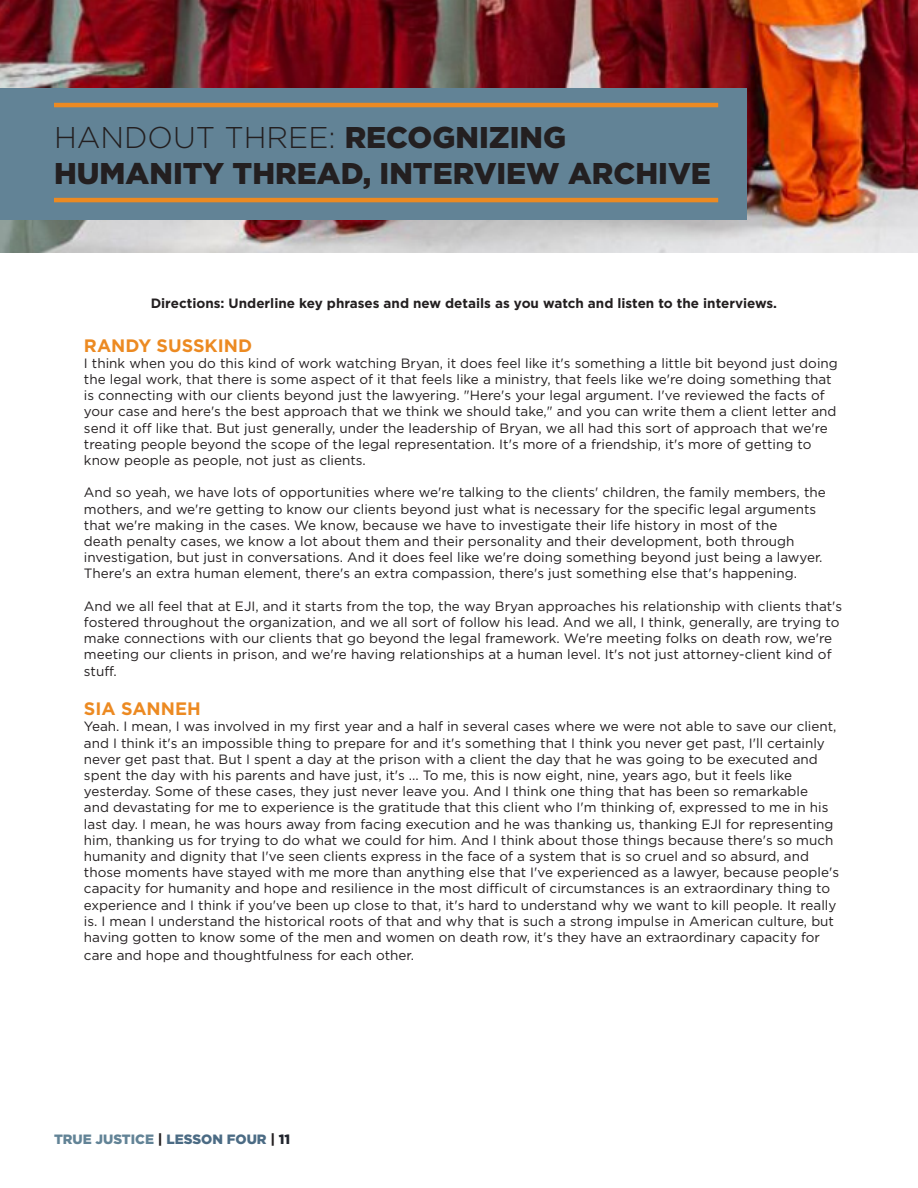
<style>
.page{position:relative;width:918px;height:1188px;background:#fff}
.page>*{position:absolute;margin:0;border:0;box-sizing:border-box;transform-origin:0 0}
.t1{font:900 30px/36px "Gotham";color:#231f20}
.t2{font:700 18px "Gotham";color:#ec8a22}
.t3{font:13.5px/16.2px "Gotham";color:#231f20}
.t4{font:700 13.5px "Gotham";color:#231f20}
.t5{font:900 13.5px "Gotham";color:#628396}
.s1{font-weight:300}
.s2{color:#231f20}
.s3{color:#4b6b84}
.s4{color:#20242d}
</style>
<div class="page">
<img style="left:0;top:0;width:918px;height:253px">
<div style="left:0;top:88px;width:746px;height:132px;background:#628396"></div>
<hr style="left:54px;top:198px;width:664px;height:4px;background:#ec8a22">
<hr style="left:54px;top:103px;width:664px;height:4px;background:#ec8a22">
<h1 class="t1" style="left:54px;top:118px;width:658px"><span class="s1">HANDOUT THREE:</span> RECOGNIZING<br>HUMANITY THREAD, INTERVIEW ARCHIVE</h1>
<p class="t4" style="left:151px;top:296px;width:628px">Directions: Underline key phrases and new details as you watch and listen to the interviews.</p>
<h2 class="t2" style="left:84px;top:335px;width:170px">RANDY SUSSKIND</h2>
<p class="t3" style="left:84px;top:355px;width:755px">I think when you do this kind of work watching Bryan, it does feel like it's something a little bit beyond just doing the legal work, that there is some aspect of it that feels like a ministry, that feels like we're doing something that is connecting with our clients beyond just the lawyering. "Here's your legal argument. I've reviewed the facts of your case and here's the best approach that we think we should take," and you can write them a client letter and send it off like that. But just generally, under the leadership of Bryan, we all had this sort of approach that we're treating people beyond the scope of the legal representation. It's more of a friendship, it's more of getting to know people as people, not just as clients.</p>
<p class="t3" style="left:84px;top:484px;width:743px">And so yeah, we have lots of opportunities where we're talking to the clients' children, the family members, the mothers, and we're getting to know our clients beyond just what is necessary for the specific legal arguments that we're making in the cases. We know, because we have to investigate their life history in most of the<br>death penalty cases, we know a lot about them and their personality and their development, both through investigation, but just in conversations. And it does feel like we're doing something beyond just being a lawyer.<br>There's an extra human element, there's an extra compassion, there's just something else that's happening.</p>
<p class="t3" style="left:84px;top:598px;width:760px">And we all feel that at EJI, and it starts from the top, the way Bryan approaches his relationship with clients that's fostered throughout the organization, and we all sort of follow his lead. And we all, I think, generally, are trying to make connections with our clients that go beyond the legal framework. We're meeting folks on death row, we're meeting our clients in prison, and we're having relationships at a human level. It's not just attorney-client kind of stuff.</p>
<h2 class="t2" style="left:84px;top:698px;width:118px">SIA SANNEH</h2>
<p class="t3" style="left:84px;top:718px;width:757px">Yeah. I mean, I was involved in my first year and a half in several cases where we were not able to save our client, and I think it's an impossible thing to prepare for and it's something that I think you never get past, I'll certainly never get past that. But I spent a day at the prison with a client the day that he was going to be executed and spent the day with his parents and have just, it's ... To me, this is now eight, nine, years ago, but it feels like yesterday. Some of these cases, they just never leave you. And I think one thing that has been so remarkable<br>and devastating for me to experience is the gratitude that this client who I'm thinking of, expressed to me in his last day. I mean, he was hours away from facing execution and he was thanking us, thanking EJI for representing him, thanking us for trying to do what we could for him. And I think about those things because there's so much humanity and dignity that I've seen clients express in the face of a system that is so cruel and so absurd, and those moments have stayed with me more than anything else that I've experienced as a lawyer, because people's capacity for humanity and hope and resilience in the most difficult of circumstances is an extraordinary thing to experience and I think if you've been up close to that, it's hard to understand why we want to kill people. It really is. I mean I understand the historical roots of that and why that is such a strong impulse in American culture, but having gotten to know some of the men and women on death row, it's they have an extraordinary capacity for</p>
<p class="t3" style="left:84px;top:947px;width:332px">care and hope and thoughtfulness for each other.</p>
<p class="t5" style="left:54px;top:1132px;width:238px">TRUE JUSTICE <span class="s2">|</span> <span class="s3">LESSON FOUR</span> <span class="s2">|</span> <span class="s4">11</span></p>
</div>
